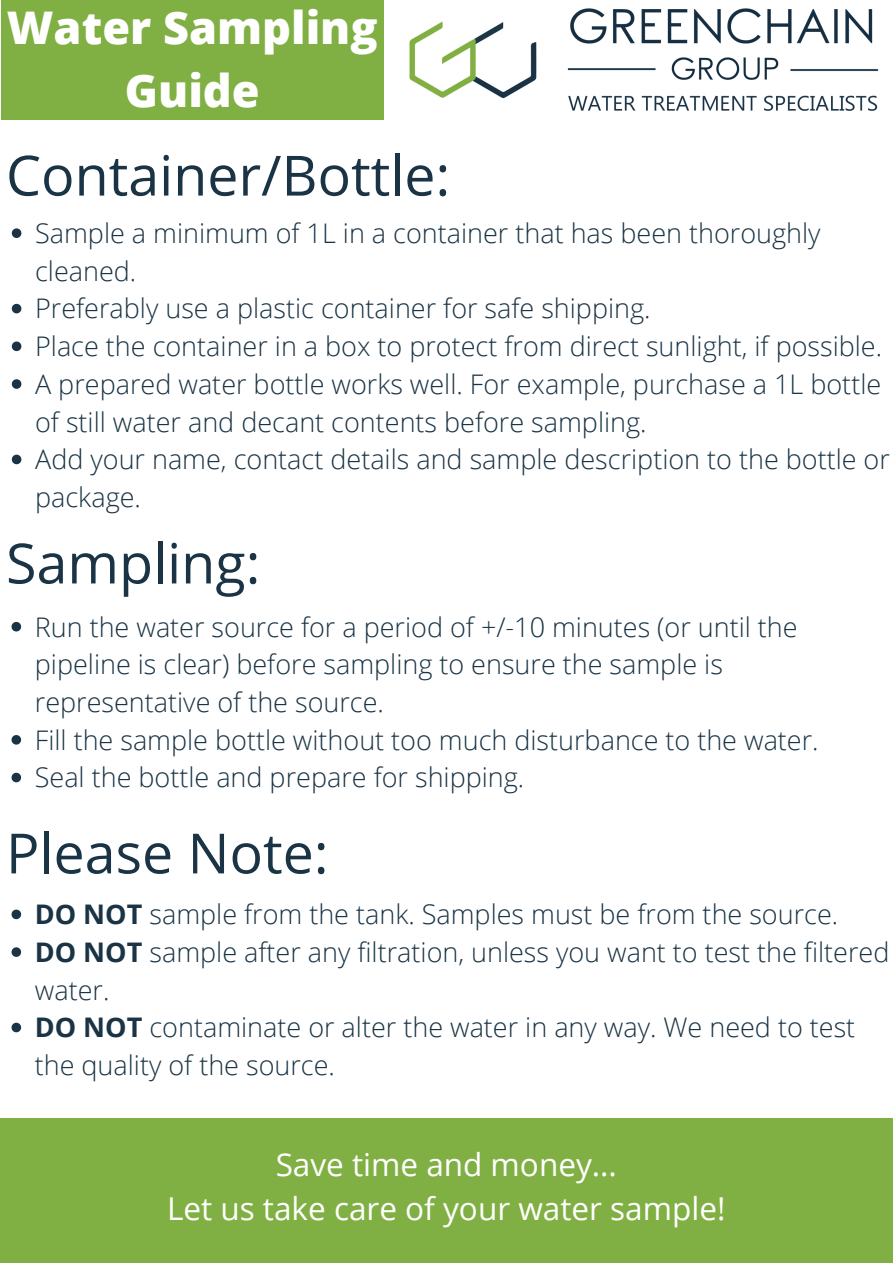
<style>
.page{position:relative;width:893px;height:1263px;background:#fff}
.page>*{position:absolute;margin:0;border:0;box-sizing:border-box;transform-origin:0 0}
.t1{font:55.5px "Open Sans";color:#1a3445}
.t2{font:800 45px/62.6px "Open Sans";color:#fff;text-align:center}
.t3{font:31.5px/43.9px "Open Sans";color:#fff;text-align:center}
.t4{font:300 27px/37.7px "Open Sans";color:#1a3445}
.s1{font-weight:700}
</style>
<div class="page">
<div style="left:1px;top:0;width:383px;height:120px;background:#80b043"></div>
<div style="left:0;top:1118px;width:893px;height:145px;background:#80b043"></div>
<svg style="left:12px;top:228px;width:9px;height:10px"></svg>
<svg style="left:12px;top:304px;width:9px;height:9px"></svg>
<svg style="left:12px;top:341px;width:9px;height:10px"></svg>
<svg style="left:12px;top:379px;width:9px;height:10px"></svg>
<svg style="left:12px;top:455px;width:9px;height:9px"></svg>
<svg style="left:12px;top:622px;width:9px;height:9px"></svg>
<svg style="left:12px;top:735px;width:9px;height:10px"></svg>
<svg style="left:12px;top:773px;width:9px;height:9px"></svg>
<svg style="left:12px;top:909px;width:9px;height:10px"></svg>
<svg style="left:12px;top:947px;width:9px;height:10px"></svg>
<svg style="left:12px;top:1023px;width:9px;height:9px"></svg>
<img style="left:409px;top:8px;width:470px;height:103px">
<h2 class="t2" style="left:7px;top:-5px;width:372px">Water Sampling<br>Guide</h2>
<h1 class="t1" style="left:6px;top:136px;width:446px">Container/Bottle:</h1>
<p class="t4" style="left:35px;top:214px;width:856px">Sample a minimum of 1L in a container that has been thoroughly cleaned.<br>Preferably use a plastic container for safe shipping.<br>Place the container in a box to protect from direct sunlight, if possible.<br>A prepared water bottle works well. For example, purchase a 1L bottle of still water and decant contents before sampling.<br>Add your name, contact details and sample description to the bottle or package.</p>
<h1 class="t1" style="left:6px;top:524px;width:256px">Sampling:</h1>
<p class="t4" style="left:35px;top:607px;width:785px">Run the water source for a period of +/-10 minutes (or until the pipeline is clear) before sampling to ensure the sample is representative of the source.<br>Fill the sample bottle without too much disturbance to the water.<br>Seal the bottle and prepare for shipping.</p>
<h1 class="t1" style="left:6px;top:814px;width:324px">Please Note:</h1>
<p class="t4" style="left:35px;top:895px;width:856px"><span class="s1">DO NOT</span> sample from the tank. Samples must be from the source.<br><span class="s1">DO NOT</span> sample after any filtration, unless you want to test the filtered water.<br><span class="s1">DO NOT</span> contaminate or alter the water in any way. We need to test the quality of the source.</p>
<p class="t3" style="left:167px;top:1141px;width:560px">Save time and money...<br>Let us take care of your water sample!</p>
</div>
